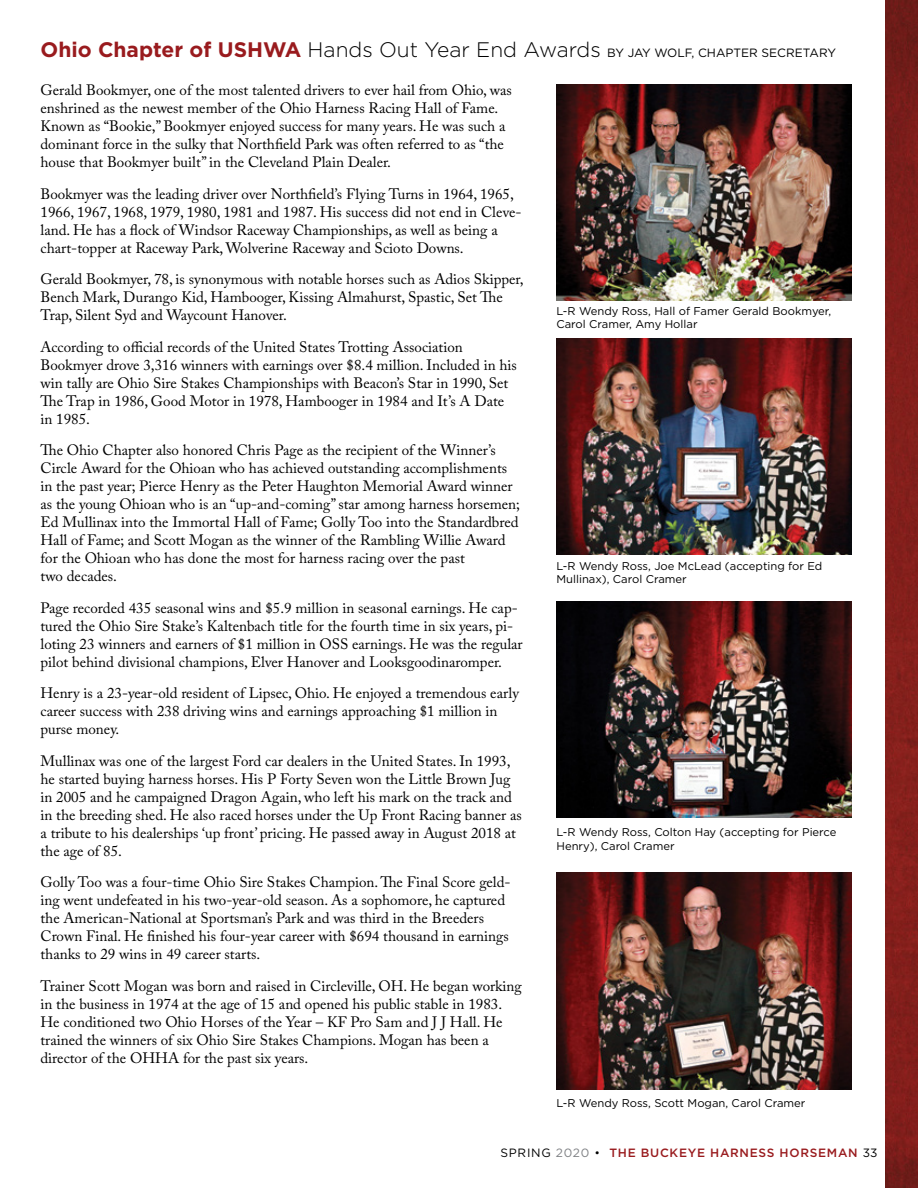
<style>
.page{position:relative;width:918px;height:1188px;background:#fff}
.page>*{position:absolute;margin:0;border:0;box-sizing:border-box;transform-origin:0 0}
.t1{font:15px/18px "Adobe Caslon Pro";color:#000}
.t2{font:12px "Gotham";color:#000}
.t3{font:500 12px "Gotham";letter-spacing:.06em;color:#991b1e}
.t4{font:11.25px/13.5px "Gotham";color:#000}
.s1{font-weight:700;font-size:21px;color:#991b1e}
.s2{font-weight:300;font-size:21px}
.s3{font-weight:400;color:#000}
.s4{font-weight:400;color:#808285}
.s5{font-weight:300;color:#000}
</style>
<div class="page">
<img style="left:885px;top:0;width:33px;height:1188px">
<img style="left:556px;top:84px;width:295px;height:217px">
<img style="left:556px;top:338px;width:295px;height:217px">
<img style="left:556px;top:602px;width:295px;height:216px">
<img style="left:556px;top:873px;width:295px;height:216px">
<p class="t2" style="left:40px;top:45px;width:797px"><span class="s1">Ohio Chapter of USHWA</span> <span class="s2">Hands Out Year End Awards</span> BY JAY WOLF, CHAPTER SECRETARY</p>
<p class="t1" style="left:40px;top:81px;width:473px">Gerald Bookmyer, one of the most talented drivers to ever hail from Ohio, was enshrined as the newest member of the Ohio Harness Racing Hall of Fame.<br>Known as “Bookie,” Bookmyer enjoyed success for many years. He was such a dominant force in the sulky that Northfield Park was often referred to as “the house that Bookmyer built” in the Cleveland Plain Dealer.</p>
<p class="t1" style="left:40px;top:185px;width:483px">Bookmyer was the leading driver over Northfield’s Flying Turns in 1964, 1965, 1966, 1967, 1968, 1979, 1980, 1981 and 1987. His success did not end in Cleve&shy;land. He has a flock of Windsor Raceway Championships, as well as being a chart-topper at Raceway Park, Wolverine Raceway and Scioto Downs.</p>
<p class="t1" style="left:40px;top:270px;width:485px">Gerald Bookmyer, 78, is synonymous with notable horses such as Adios Skipper,<br>Bench Mark, Durango Kid, Hambooger, Kissing Almahurst, Spastic, Set The<br>Trap, Silent Syd and Waycount Hanover.</p>
<p class="t1" style="left:40px;top:338px;width:478px">According to official records of the United States Trotting Association Bookmyer drove 3,316 winners with earnings over $8.4 million. Included in his win tally are Ohio Sire Stakes Championships with Beacon’s Star in 1990, Set The Trap in 1986, Good Motor in 1978, Hambooger in 1984 and It’s A Date in 1985.</p>
<p class="t1" style="left:40px;top:441px;width:481px">The Ohio Chapter also honored Chris Page as the recipient of the Winner’s Circle Award for the Ohioan who has achieved outstanding accomplishments in the past year; Pierce Henry as the Peter Haughton Memorial Award winner as the young Ohioan who is an “up-and-coming” star among harness horsemen; Ed Mullinax into the Immortal Hall of Fame; Golly Too into the Standardbred Hall of Fame; and Scott Mogan as the winner of the Rambling Willie Award for the Ohioan who has done the most for harness racing over the past<br>two decades.</p>
<p class="t1" style="left:40px;top:599px;width:484px">Page recorded 435 seasonal wins and $5.9 million in seasonal earnings. He cap&shy;tured the Ohio Sire Stake’s Kaltenbach title for the fourth time in six years, pi&shy;loting 23 winners and earners of $1 million in OSS earnings. He was the regular pilot behind divisional champions, Elver Hanover and Looksgoodinaromper.</p>
<p class="t1" style="left:40px;top:684px;width:480px">Henry is a 23-year-old resident of Lipsec, Ohio. He enjoyed a tremendous early career success with 238 driving wins and earnings approaching $1 million in purse money.</p>
<p class="t1" style="left:40px;top:752px;width:483px">Mullinax was one of the largest Ford car dealers in the United States. In 1993, he started buying harness horses. His P Forty Seven won the Little Brown Jug in 2005 and he campaigned Dragon Again, who left his mark on the track and in the breeding shed. He also raced horses under the Up Front Racing banner as a tribute to his dealerships ‘up front’ pricing. He passed away in August 2018 at the age of 85.</p>
<p class="t1" style="left:40px;top:873px;width:472px">Golly Too was a four-time Ohio Sire Stakes Champion. The Final Score geld&shy;ing went undefeated in his two-year-old season. As a sophomore, he captured the American-National at Sportsman’s Park and was third in the Breeders Crown Final. He finished his four-year career with $694 thousand in earnings thanks to 29 wins in 49 career starts.</p>
<p class="t1" style="left:40px;top:977px;width:483px">Trainer Scott Mogan was born and raised in Circleville, OH. He began working in the business in 1974 at the age of 15 and opened his public stable in 1983.<br>He conditioned two Ohio Horses of the Year – KF Pro Sam and J J Hall. He trained the winners of six Ohio Sire Stakes Champions. Mogan has been a director of the OHHA for the past six years.</p>
<p class="t4" style="left:556px;top:304px;width:276px">L-R Wendy Ross, Hall of Famer Gerald Bookmyer,<br>Carol Cramer, Amy Hollar</p>
<p class="t4" style="left:556px;top:559px;width:267px">L-R Wendy Ross, Joe McLead (accepting for Ed<br>Mullinax), Carol Cramer</p>
<p class="t4" style="left:556px;top:825px;width:282px">L-R Wendy Ross, Colton Hay (accepting for Pierce<br>Henry), Carol Cramer</p>
<p class="t4" style="left:556px;top:1096px;width:250px">L-R Wendy Ross, Scott Mogan, Carol Cramer</p>
<p class="t3" style="left:500px;top:1145px;width:379px"><span class="s3">SPRING</span> <span class="s4">2020</span> <span class="s5">•</span> THE BUCKEYE HARNESS HORSEMAN <span class="s3">33</span></p>
</div>
